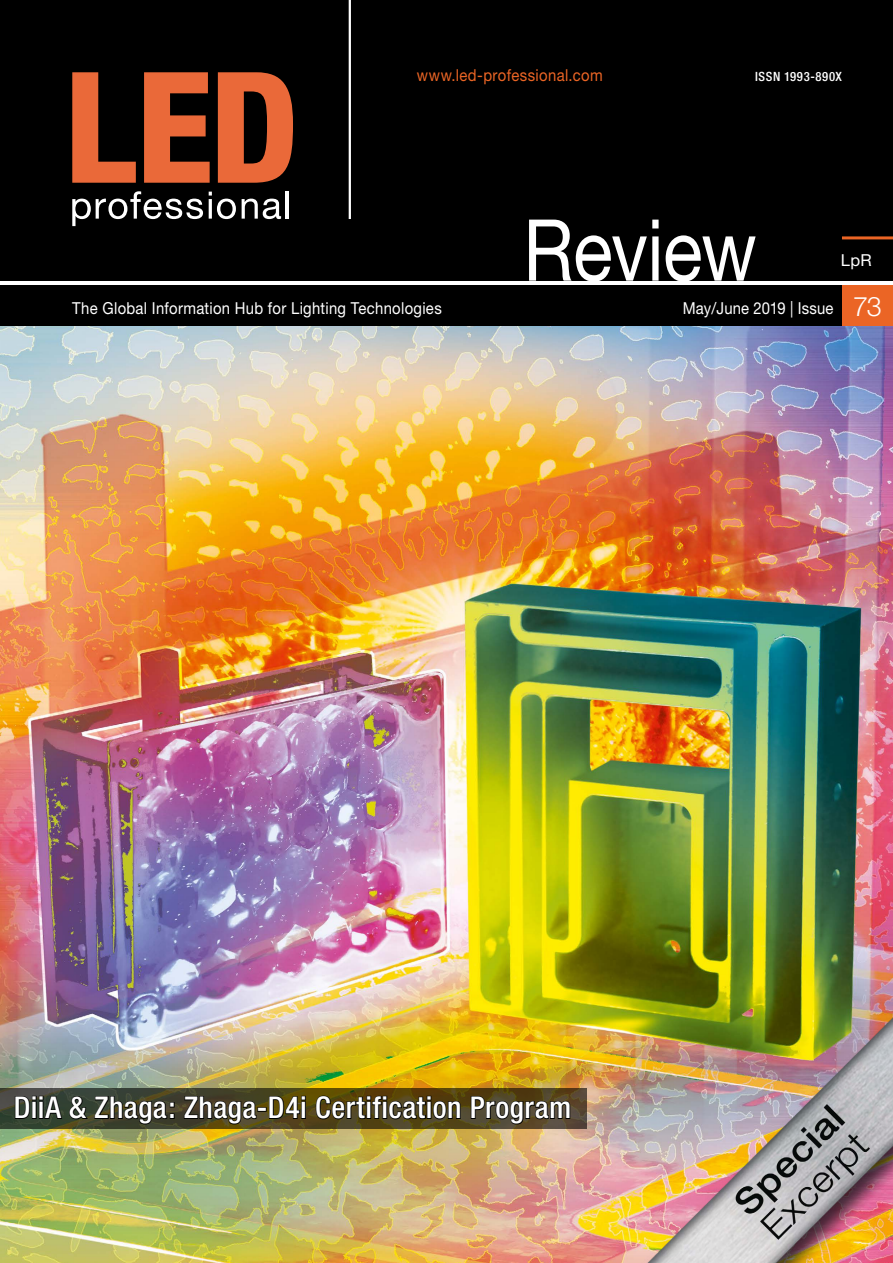
<style>
.page{position:relative;width:893px;height:1263px;background:#fff}
.page>*{position:absolute;margin:0;border:0;box-sizing:border-box;transform-origin:0 0}
.t1{font:85.5px "Helvetica Neue";letter-spacing:-.01em;color:#fff;scale:.86 1}
.t2{font:500 condensed 30px "Helvetica Neue";letter-spacing:.015em;color:#fff}
.t3{font:300 27px "Helvetica Neue";color:#fff}
.t4{font:16.5px "Helvetica Neue";letter-spacing:.02em;color:#fff;scale:.9 1}
.t5{font:16.5px "Helvetica Neue";letter-spacing:.025em;color:#eb6525;scale:.9 1}
.t6{font:16.5px "Helvetica Neue";letter-spacing:.02em;color:#fff}
.t7{font:500 condensed 12.75px "Helvetica Neue";letter-spacing:.05em;color:#fff}
</style>
<div class="page">
<div style="left:0;top:0;width:893px;height:281px;background:#000"></div>
<img style="left:0;top:325px;width:893px;height:938px">
<hr style="left:349px;top:0;width:2px;height:219px;background:#fff">
<div style="left:0;top:285px;width:842px;height:40px;background:#000"></div>
<div style="left:842px;top:285px;width:51px;height:40px;background:#eb6525"></div>
<hr style="left:842px;top:236px;width:51px;height:3px;background:#eb6525">
<svg style="left:72px;top:72px;width:64px;height:111px"></svg>
<svg style="left:144px;top:72px;width:66px;height:111px"></svg>
<svg style="left:218px;top:72px;width:75px;height:111px"></svg>
<svg style="left:72px;top:191px;width:131px;height:35px"></svg>
<svg style="left:209px;top:192px;width:27px;height:27px"></svg>
<svg style="left:242px;top:199px;width:39px;height:20px"></svg>
<hr style="left:285px;top:192px;width:4px;height:27px;background:#fff">
<img style="left:632px;top:1002px;width:261px;height:261px">
<svg style="left:0;top:1088px;width:587px;height:41px"></svg>
<svg style="left:14px;top:1063px;width:161px;height:62px"></svg>
<svg style="left:183px;top:1063px;width:74px;height:62px"></svg>
<div style="left:257px;top:1107px;width:10px;height:5px;border:2px solid #000"></div>
<svg style="left:268px;top:1095px;width:38px;height:25px"></svg>
<svg style="left:315px;top:1063px;width:146px;height:57px"></svg>
<img style="left:470px;top:1063px;width:101px;height:62px">
<p class="t5" style="left:417px;top:65px;width:208px">www.led-professional.com</p>
<p class="t7" style="left:755px;top:69px;width:88px">ISSN 1993-890X</p>
<h1 class="t1" style="left:523px;top:199px;width:273px">Review</h1>
<p class="t4" style="left:72px;top:298px;width:412px">The Global Information Hub for Lighting Technologies</p>
<p class="t4" style="left:683px;top:298px;width:169px">May/June 2019 | Issue</p>
<p class="t6" style="left:841px;top:250px;width:33px">LpR</p>
<h3 class="t3" style="left:853px;top:290px;width:30px">73</h3>
<h2 class="t2" style="left:14px;top:1090px;width:559px">DiiA &amp; Zhaga: Zhaga-D4i Certification Program</h2>
</div>
